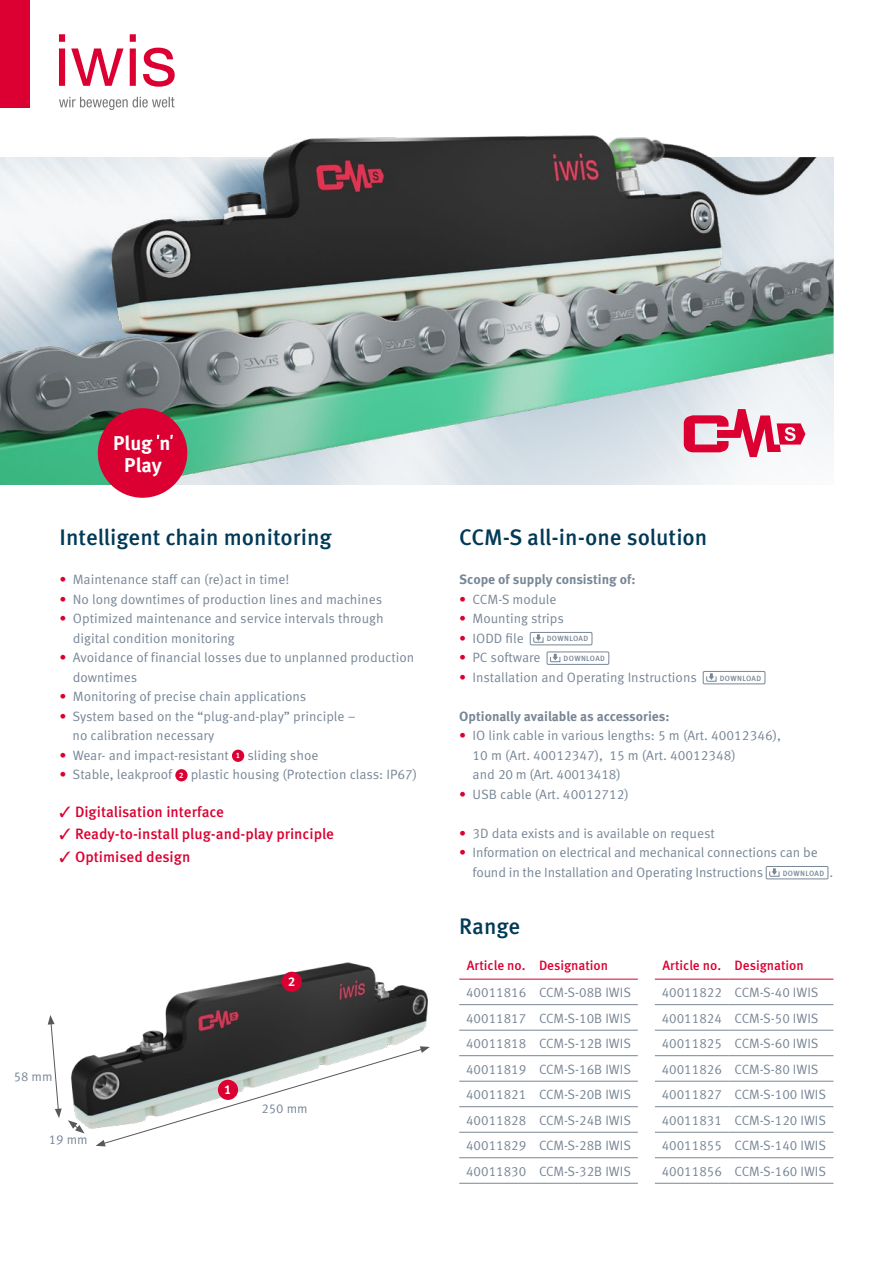
<style>
.page{position:relative;width:893px;height:1263px;background:#fff}
.page>*{position:absolute;margin:0;border:0;box-sizing:border-box;transform-origin:0 0}
.t1{font:500 22.5px "Meta OT";color:#003a57}
.t2{font:700 19.95px/22.8px "Meta OT";color:#fff;text-align:center}
.t3{font:500 15px "Meta OT";color:#db0031}
.t4{font:13.5px/25.5px "Meta OT";color:#788696}
.t5{font:700 13.5px "Meta OT";color:#788696}
.t6{font:500 13.5px "Meta OT";color:#db0031}
.t7{font:12.9px "Meta OT";color:#788696}
.t8{font:700 12.75px "Meta OT";color:#fff}
.t9{font:500 7.65px "Meta OT";letter-spacing:.05em;color:#788696}
.s1{color:#db0031}
.s2{font-weight:700;font-size:7.8px;color:#fff}
.s3{font-weight:400;font-size:13.5px}
</style>
<div class="page">
<div style="left:0;top:0;width:30px;height:108px;background:#db0031"></div>
<img style="left:0;top:100px;width:833px;height:385px">
<img style="left:70px;top:962px;width:358px;height:172px">
<svg style="left:59px;top:97px;width:115px;height:13px"></svg>
<svg style="left:59px;top:34px;width:116px;height:53px"></svg>
<div style="left:232px;top:750px;width:12px;height:12px;background:#db0031;border-radius:50%"></div>
<div style="left:175px;top:769px;width:13px;height:12px;background:#db0031;border-radius:50%"></div>
<div style="left:98px;top:408px;width:89px;height:90px;background:#db0031;border-radius:50%"></div>
<svg style="left:170px;top:435px;width:3px;height:4px"></svg>
<svg style="left:533px;top:634px;width:11px;height:9px"></svg>
<div style="left:530px;top:632px;width:62px;height:13px;border:1px solid #788696"></div>
<svg style="left:550px;top:654px;width:11px;height:8px"></svg>
<div style="left:547px;top:652px;width:62px;height:13px;border:1px solid #788696"></div>
<svg style="left:706px;top:673px;width:11px;height:9px"></svg>
<div style="left:703px;top:671px;width:62px;height:13px;border:1px solid #788696"></div>
<svg style="left:769px;top:868px;width:11px;height:9px"></svg>
<div style="left:766px;top:866px;width:62px;height:13px;border:1px solid #788696"></div>
<svg style="left:48px;top:1015px;width:14px;height:103px"></svg>
<svg style="left:96px;top:1046px;width:334px;height:100px"></svg>
<svg style="left:68px;top:1120px;width:17px;height:13px"></svg>
<hr style="left:459px;top:1004px;width:74px;height:1px;background:#788696">
<hr style="left:533px;top:1004px;width:105px;height:1px;background:#788696">
<hr style="left:459px;top:1030px;width:74px;height:1px;background:#788696">
<hr style="left:533px;top:1030px;width:105px;height:1px;background:#788696">
<hr style="left:459px;top:1055px;width:74px;height:1px;background:#788696">
<hr style="left:533px;top:1055px;width:105px;height:1px;background:#788696">
<hr style="left:459px;top:1081px;width:74px;height:1px;background:#788696">
<hr style="left:533px;top:1081px;width:105px;height:1px;background:#788696">
<hr style="left:459px;top:1106px;width:74px;height:1px;background:#788696">
<hr style="left:533px;top:1106px;width:105px;height:1px;background:#788696">
<hr style="left:459px;top:1157px;width:74px;height:1px;background:#788696">
<hr style="left:533px;top:1157px;width:105px;height:1px;background:#788696">
<hr style="left:459px;top:1183px;width:74px;height:1px;background:#788696">
<hr style="left:533px;top:1183px;width:105px;height:1px;background:#788696">
<hr style="left:459px;top:979px;width:74px;height:1px;background:#db0031">
<hr style="left:533px;top:979px;width:105px;height:1px;background:#db0031">
<hr style="left:459px;top:1132px;width:74px;height:1px;background:#788696">
<hr style="left:533px;top:1132px;width:105px;height:1px;background:#788696">
<svg style="left:684px;top:409px;width:121px;height:48px"></svg>
<hr style="left:655px;top:1004px;width:74px;height:1px;background:#788696">
<hr style="left:729px;top:1004px;width:104px;height:1px;background:#788696">
<hr style="left:655px;top:1030px;width:74px;height:1px;background:#788696">
<hr style="left:729px;top:1030px;width:104px;height:1px;background:#788696">
<hr style="left:655px;top:1055px;width:74px;height:1px;background:#788696">
<hr style="left:729px;top:1055px;width:104px;height:1px;background:#788696">
<hr style="left:655px;top:1081px;width:74px;height:1px;background:#788696">
<hr style="left:729px;top:1081px;width:104px;height:1px;background:#788696">
<hr style="left:655px;top:1106px;width:74px;height:1px;background:#788696">
<hr style="left:729px;top:1106px;width:104px;height:1px;background:#788696">
<hr style="left:655px;top:1132px;width:74px;height:1px;background:#788696">
<hr style="left:729px;top:1132px;width:104px;height:1px;background:#788696">
<hr style="left:655px;top:1157px;width:74px;height:1px;background:#788696">
<hr style="left:729px;top:1157px;width:104px;height:1px;background:#788696">
<hr style="left:655px;top:979px;width:74px;height:1px;background:#db0031">
<hr style="left:729px;top:979px;width:104px;height:1px;background:#db0031">
<hr style="left:655px;top:1183px;width:74px;height:1px;background:#788696">
<hr style="left:729px;top:1183px;width:104px;height:1px;background:#788696">
<div style="left:218px;top:1080px;width:20px;height:20px;background:#db0031;border-radius:50%"></div>
<div style="left:282px;top:972px;width:20px;height:20px;background:#db0031;border-radius:50%"></div>
<h2 class="t2" style="left:113px;top:431px;width:59px">Plug n<br>Play</h2>
<h1 class="t1" style="left:60px;top:524px;width:274px">Intelligent chain monitoring</h1>
<h1 class="t1" style="left:459px;top:524px;width:250px">CCM-S all-in-one solution</h1>
<p class="t4" style="left:60px;top:567px;width:231px"><span class="s1">•</span> Maintenance staff can (re)act in time!</p>
<p class="t4" style="left:60px;top:586px;width:324px"><span class="s1">•</span> No long downtimes of production lines and machines</p>
<p class="t4" style="left:73px;top:609px;width:313px;line-height:19.5px;text-indent:-13px"><span class="s1">•</span> Optimized maintenance and service intervals through digital condition monitoring</p>
<p class="t4" style="left:73px;top:648px;width:343px;line-height:19.5px;text-indent:-13px"><span class="s1">•</span> Avoidance of financial losses due to unplanned production downtimes</p>
<p class="t4" style="left:60px;top:684px;width:248px"><span class="s1">•</span> Monitoring of precise chain applications</p>
<p class="t4" style="left:73px;top:706px;width:285px;line-height:19.5px;text-indent:-13px"><span class="s1">•</span> System based on the “plug-and-play” principle – no calibration necessary</p>
<p class="t4" style="left:60px;top:742px;width:260px"><span class="s1">•</span> Wear- and impact-resistant <span class="s2">1</span> sliding shoe</p>
<p class="t4" style="left:60px;top:762px;width:359px"><span class="s1">•</span> Stable, leakproof <span class="s2">2</span> plastic housing (Protection class: IP67)</p>
<p class="t5" style="left:459px;top:571px;width:178px">Scope of supply consisting of:</p>
<p class="t4" style="left:459px;top:586px;width:99px"><span class="s1">•</span> CCM-S module</p>
<p class="t4" style="left:459px;top:606px;width:106px"><span class="s1">•</span> Mounting strips</p>
<p class="t4" style="left:459px;top:625px;width:66px"><span class="s1">•</span> IODD file</p>
<p class="t9" style="left:547px;top:634px;width:43px">DOWNLOAD</p>
<p class="t4" style="left:459px;top:645px;width:83px"><span class="s1">•</span> PC software</p>
<p class="t9" style="left:564px;top:654px;width:43px">DOWNLOAD</p>
<p class="t4" style="left:459px;top:664px;width:239px"><span class="s1">•</span> Installation and Operating Instructions</p>
<p class="t9" style="left:720px;top:673px;width:43px">DOWNLOAD</p>
<p class="t5" style="left:459px;top:707px;width:212px">Optionally available as accessories:</p>
<p class="t4" style="left:473px;top:726px;width:310px;line-height:19.5px;text-indent:-13px"><span class="s1">•</span> IO link cable in various lengths: 5 m (Art. 40012346),<br>10 m (Art. 40012347), 15 m (Art. 40012348)<br>and 20 m (Art. 40013418)</p>
<p class="t4" style="left:459px;top:781px;width:171px"><span class="s1">•</span> USB cable (Art. 40012712)</p>
<p class="t4" style="left:459px;top:820px;width:257px"><span class="s1">•</span> 3D data exists and is available on request</p>
<p class="t4" style="left:473px;top:843px;width:347px;line-height:19.5px;text-indent:-13px"><span class="s1">•</span> Information on electrical and mechanical connections can be found in the Installation and Operating Instructions</p>
<p class="t3" style="left:60px;top:803px;width:166px">✓ Digitalisation interface</p>
<p class="t3" style="left:60px;top:825px;width:276px">✓ Ready-to-install plug-and-play principle</p>
<p class="t3" style="left:60px;top:847px;width:132px">✓ Optimised design</p>
<p class="t9" style="left:783px;top:868px;width:52px">DOWNLOAD <span class="s3">.</span></p>
<p class="t7" style="left:14px;top:1068px;width:40px">58 mm</p>
<p class="t7" style="left:49px;top:1132px;width:40px">19 mm</p>
<p class="t8" style="left:288px;top:973px;width:9px">2</p>
<p class="t8" style="left:224px;top:1081px;width:9px">1</p>
<p class="t7" style="left:262px;top:1101px;width:48px">250 mm</p>
<h1 class="t1" style="left:459px;top:912px;width:63px">Range</h1>
<p class="t6" style="left:467px;top:957px;width:143px">Article no. Designation</p>
<p class="t4" style="left:466px;top:980px;width:166px;text-align:justify">40011816 CCM-S-08B IWIS 40011817 CCM-S-10B IWIS 40011818 CCM-S-12B IWIS 40011819 CCM-S-16B IWIS 40011821 CCM-S-20B IWIS 40011828 CCM-S-24B IWIS 40011829 CCM-S-28B IWIS 40011830 CCM-S-32B IWIS</p>
<p class="t6" style="left:662px;top:957px;width:143px">Article no. Designation</p>
<p class="t4" style="left:662px;top:980px;width:166px">40011822 CCM-S-40 IWIS<br>40011824 CCM-S-50 IWIS<br>40011825 CCM-S-60 IWIS<br>40011826 CCM-S-80 IWIS<br>40011827 CCM-S-100 IWIS<br>40011831 CCM-S-120 IWIS<br>40011855 CCM-S-140 IWIS<br>40011856 CCM-S-160 IWIS</p>
</div>
